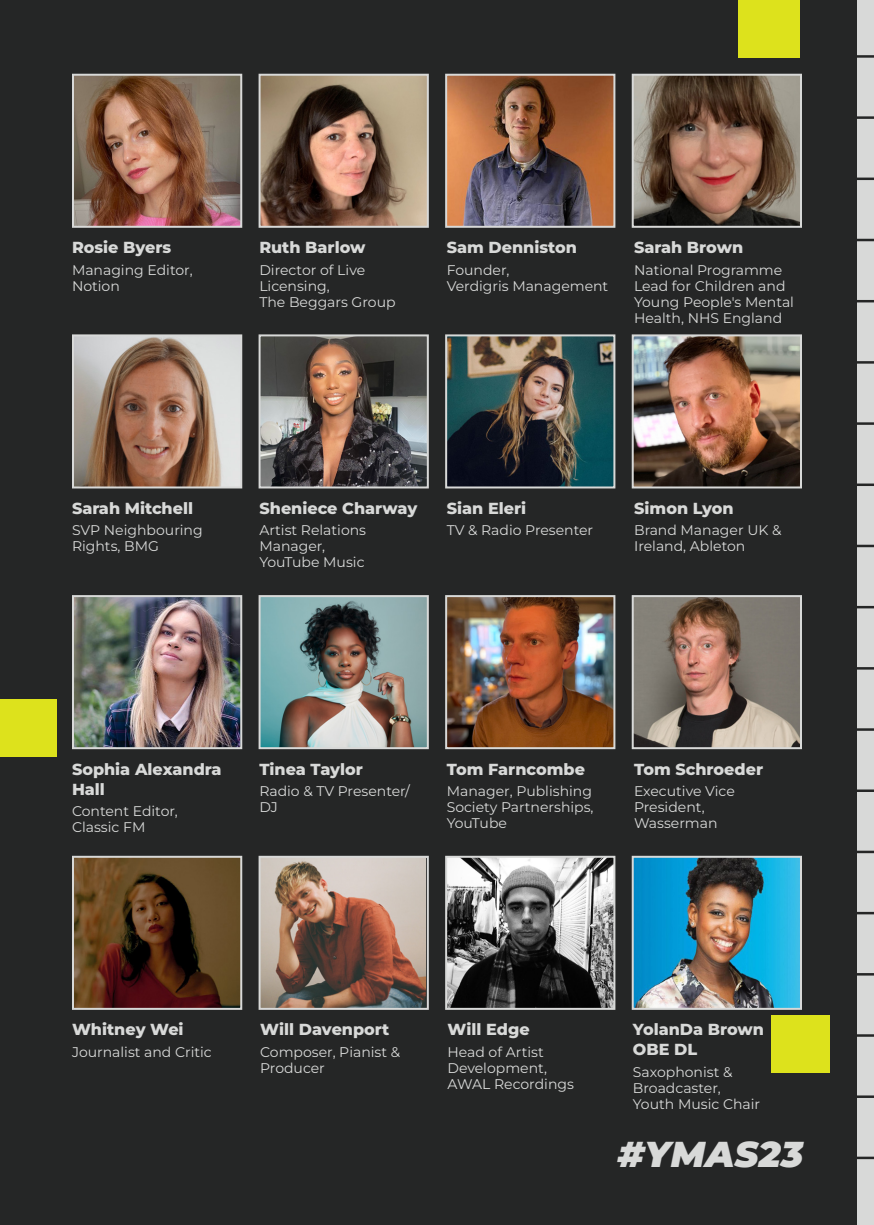
<style>
.page{position:relative;width:874px;height:1225px;background:#fff}
.page>*{position:absolute;margin:0;border:0;box-sizing:border-box;transform-origin:0 0}
.t1{font:italic 900 36px "Montserrat";letter-spacing:.01em;color:#d8d9d8}
.t2{font:800 16px/20px "Montserrat";color:#d8d9d8}
.t3{font:14px/16px "Montserrat";color:#d8d9d8}
</style>
<div class="page">
<div style="left:856px;top:0;width:17px;height:1225px;background:#d8d9d8"></div>
<svg style="left:856px;top:973px;width:17px;height:2px"></svg>
<svg style="left:856px;top:912px;width:17px;height:2px"></svg>
<hr style="left:856px;top:850px;width:17px;height:3px;background:#252626">
<hr style="left:856px;top:789px;width:17px;height:3px;background:#252626">
<hr style="left:856px;top:728px;width:17px;height:3px;background:#252626">
<svg style="left:856px;top:667px;width:17px;height:2px"></svg>
<svg style="left:856px;top:606px;width:17px;height:2px"></svg>
<svg style="left:856px;top:545px;width:17px;height:2px"></svg>
<hr style="left:856px;top:483px;width:17px;height:3px;background:#252626">
<hr style="left:856px;top:422px;width:17px;height:3px;background:#252626">
<hr style="left:856px;top:361px;width:17px;height:3px;background:#252626">
<svg style="left:856px;top:300px;width:17px;height:2px"></svg>
<svg style="left:856px;top:239px;width:17px;height:2px"></svg>
<svg style="left:856px;top:178px;width:17px;height:2px"></svg>
<hr style="left:856px;top:116px;width:17px;height:3px;background:#252626">
<hr style="left:856px;top:55px;width:17px;height:3px;background:#252626">
<svg style="left:856px;top:1034px;width:17px;height:2px"></svg>
<hr style="left:856px;top:1095px;width:17px;height:3px;background:#252626">
<hr style="left:856px;top:1156px;width:17px;height:3px;background:#252626">
<div style="left:0;top:0;width:856px;height:1225px;background:#252626"></div>
<div style="left:770px;top:1015px;width:58px;height:58px;background:#dde21c"></div>
<div style="left:0;top:699px;width:56px;height:58px;background:#dde21c"></div>
<div style="left:738px;top:0;width:61px;height:58px;background:#dde21c"></div>
<img style="left:261px;top:77px;width:164px;height:148px">
<div style="left:258px;top:74px;width:170px;height:154px;border:2px solid #d8d9d8"></div>
<img style="left:448px;top:77px;width:164px;height:148px">
<div style="left:445px;top:74px;width:170px;height:154px;border:2px solid #d8d9d8"></div>
<img style="left:75px;top:77px;width:164px;height:148px">
<div style="left:72px;top:74px;width:170px;height:154px;border:2px solid #d8d9d8"></div>
<img style="left:634px;top:77px;width:164px;height:148px">
<div style="left:631px;top:74px;width:170px;height:154px;border:2px solid #d8d9d8"></div>
<img style="left:261px;top:337px;width:164px;height:148px">
<div style="left:258px;top:334px;width:170px;height:154px;border:2px solid #d8d9d8"></div>
<img style="left:448px;top:337px;width:164px;height:148px">
<div style="left:445px;top:334px;width:170px;height:154px;border:2px solid #d8d9d8"></div>
<img style="left:75px;top:337px;width:164px;height:148px">
<div style="left:72px;top:334px;width:170px;height:154px;border:2px solid #d8d9d8"></div>
<img style="left:634px;top:337px;width:164px;height:148px">
<div style="left:631px;top:334px;width:170px;height:154px;border:2px solid #d8d9d8"></div>
<img style="left:261px;top:598px;width:164px;height:148px">
<div style="left:258px;top:595px;width:170px;height:154px;border:2px solid #d8d9d8"></div>
<img style="left:448px;top:598px;width:164px;height:148px">
<div style="left:445px;top:595px;width:170px;height:154px;border:2px solid #d8d9d8"></div>
<img style="left:75px;top:598px;width:164px;height:148px">
<div style="left:72px;top:595px;width:170px;height:154px;border:2px solid #d8d9d8"></div>
<img style="left:634px;top:598px;width:164px;height:148px">
<div style="left:631px;top:595px;width:170px;height:154px;border:2px solid #d8d9d8"></div>
<img style="left:261px;top:858px;width:164px;height:149px">
<div style="left:258px;top:855px;width:170px;height:155px;border:2px solid #d8d9d8"></div>
<img style="left:448px;top:858px;width:164px;height:149px">
<div style="left:445px;top:855px;width:170px;height:155px;border:2px solid #d8d9d8"></div>
<img style="left:75px;top:858px;width:164px;height:149px">
<div style="left:72px;top:855px;width:170px;height:155px;border:2px solid #d8d9d8"></div>
<img style="left:634px;top:858px;width:164px;height:149px">
<div style="left:631px;top:855px;width:170px;height:155px;border:2px solid #d8d9d8"></div>
<p class="t2" style="left:72px;top:237px;width:101px">Rosie Byers</p>
<p class="t3" style="left:72px;top:261px;width:122px">Managing Editor,<br>Notion</p>
<p class="t2" style="left:259px;top:237px;width:107px">Ruth Barlow</p>
<p class="t3" style="left:259px;top:261px;width:138px">Director of Live<br>Licensing,<br>The Beggars Group</p>
<p class="t2" style="left:446px;top:237px;width:131px">Sam Denniston</p>
<p class="t3" style="left:446px;top:261px;width:163px">Founder,<br>Verdigris Management</p>
<p class="t2" style="left:633px;top:237px;width:110px">Sarah Brown</p>
<p class="t3" style="left:633px;top:261px;width:161px">National Programme<br>Lead for Children and<br>Young People's Mental<br>Health, NHS England</p>
<p class="t2" style="left:72px;top:498px;width:123px">Sarah Mitchell</p>
<p class="t3" style="left:72px;top:522px;width:132px">SVP Neighbouring<br>Rights, BMG</p>
<p class="t2" style="left:259px;top:498px;width:159px">Sheniece Charway</p>
<p class="t3" style="left:259px;top:522px;width:108px">Artist Relations<br>Manager,<br>YouTube Music</p>
<p class="t2" style="left:446px;top:498px;width:81px">Sian Eleri</p>
<p class="t3" style="left:446px;top:522px;width:148px">TV &amp; Radio Presenter</p>
<p class="t2" style="left:633px;top:498px;width:101px">Simon Lyon</p>
<p class="t3" style="left:633px;top:522px;width:149px">Brand Manager UK &amp;<br>Ireland, Ableton</p>
<p class="t2" style="left:72px;top:758px;width:151px">Sophia Alexandra<br>Hall</p>
<p class="t3" style="left:72px;top:803px;width:107px">Content Editor,<br>Classic FM</p>
<p class="t2" style="left:259px;top:758px;width:105px">Tinea Taylor</p>
<p class="t3" style="left:259px;top:783px;width:152px">Radio &amp; TV Presenter/<br>DJ</p>
<p class="t2" style="left:446px;top:758px;width:140px">Tom Farncombe</p>
<p class="t3" style="left:446px;top:783px;width:148px;text-align:justify">Manager, Publishing Society Partnerships, YouTube</p>
<p class="t2" style="left:633px;top:758px;width:130px">Tom Schroeder</p>
<p class="t3" style="left:633px;top:783px;width:102px">Executive Vice<br>President,<br>Wasserman</p>
<p class="t2" style="left:72px;top:1019px;width:113px">Whitney Wei</p>
<p class="t3" style="left:72px;top:1043px;width:141px">Journalist and Critic</p>
<p class="t2" style="left:260px;top:1019px;width:131px">Will Davenport</p>
<p class="t3" style="left:260px;top:1043px;width:141px">Composer, Pianist &amp;<br>Producer</p>
<p class="t2" style="left:447px;top:1019px;width:84px">Will Edge</p>
<p class="t3" style="left:447px;top:1043px;width:128px">Head of Artist<br>Development,<br>AWAL Recordings</p>
<p class="t2" style="left:632px;top:1019px;width:133px">YolanDa Brown<br>OBE DL</p>
<p class="t3" style="left:632px;top:1063px;width:129px">Saxophonist &amp;<br>Broadcaster,<br>Youth Music Chair</p>
<p class="t1" style="left:617px;top:1130px;width:187px">#YMAS23</p>
</div>
